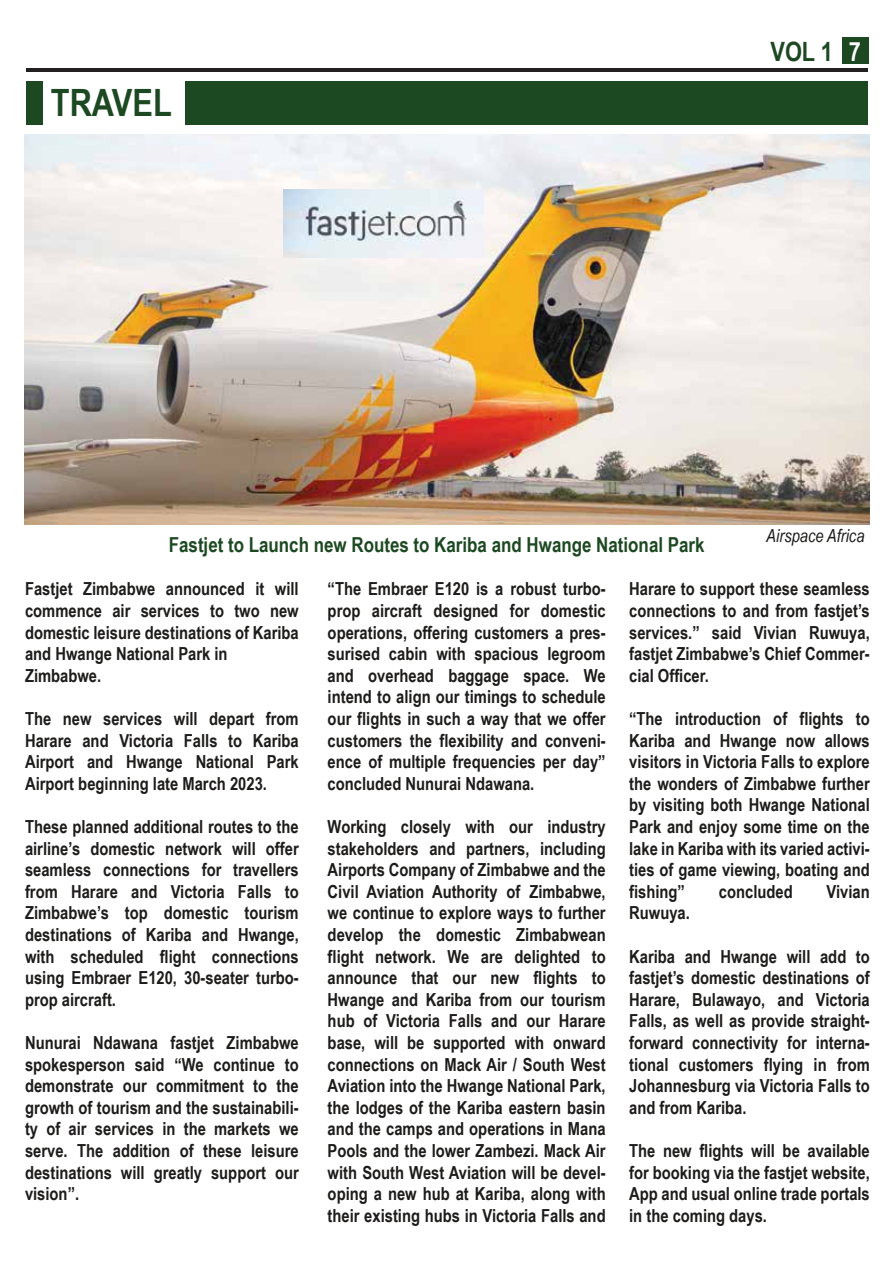
<style>
.page{position:relative;width:893px;height:1263px;background:#fff}
.page>*{position:absolute;margin:0;border:0;box-sizing:border-box;transform-origin:0 0}
.t1{font:700 37.65px "Arial Narrow";color:#1d4922}
.t2{font:700 26.55px "Arial Narrow";color:#1d4922}
.t3{font:700 26.55px "Arial Narrow";color:#fff}
.t4{font:700 20.7px "Arial Narrow";color:#1d4922}
.t5{font:700 18px/21.6px "Arial Narrow";color:#1d1c1b;text-align:justify}
.t6{font:italic 18px "Arial Narrow";color:#1d1c1b}
</style>
<div class="page">
<hr style="left:26px;top:68px;width:842px;height:4px;background:#221f20">
<div style="left:186px;top:82px;width:682px;height:43px;background:#1d4922"></div>
<div style="left:26px;top:82px;width:17px;height:43px;background:#1d4922"></div>
<div style="left:842px;top:37px;width:26px;height:26px;background:#1d4922"></div>
<img style="left:25px;top:135px;width:844px;height:389px">
<img style="left:283px;top:189px;width:200px;height:68px">
<h1 class="t1" style="left:51px;top:74px;width:123px">TRAVEL</h1>
<h2 class="t2" style="left:770px;top:32px;width:64px">VOL 1</h2>
<h2 class="t3" style="left:849px;top:31px;width:14px">7</h2>
<p class="t4" style="left:169px;top:529px;width:537px">Fastjet to Launch new Routes to Kariba and Hwange National Park</p>
<p class="t6" style="left:766px;top:523px;width:100px">Airspace Africa</p>
<p class="t5" style="left:25px;top:577px;width:275px;text-align:left">Fastjet Zimbabwe announced it will commence air services to two new domestic leisure destinations of Kariba and Hwange National Park in<br>Zimbabwe.</p>
<p class="t5" style="left:25px;top:707px;width:275px">The new services will depart from Harare and Victoria Falls to Kariba Airport and Hwange National Park Airport beginning late March 2023.</p>
<p class="t5" style="left:25px;top:815px;width:275px">These planned additional routes to the airline’s domestic network will offer seamless connections for travellers from Harare and Victoria Falls to Zimbabwe’s top domestic tourism destinations of Kariba and Hwange, with scheduled flight connections using Embraer E120, 30-seater turbo&shy;prop aircraft.</p>
<p class="t5" style="left:25px;top:1031px;width:275px">Nunurai Ndawana fastjet Zimbabwe spokesperson said “We continue to demonstrate our commitment to the growth of tourism and the sustainabili&shy;ty of air services in the markets we serve. The addition of these leisure destinations will greatly support our vision”.</p>
<p class="t5" style="left:328px;top:577px;width:280px">“The Embraer E120 is a robust turbo&shy;prop aircraft designed for domestic operations, offering customers a pres&shy;surised cabin with spacious legroom and overhead baggage space. We intend to align our timings to schedule our flights in such a way that we offer customers the flexibility and conveni&shy;ence of multiple frequencies per day” concluded Nunurai Ndawana.</p>
<p class="t5" style="left:328px;top:815px;width:280px">Working closely with our industry stakeholders and partners, including Airports Company of Zimbabwe and the Civil Aviation Authority of Zimbabwe, we continue to explore ways to further develop the domestic Zimbabwean flight network. We are delighted to announce that our new flights to Hwange and Kariba from our tourism hub of Victoria Falls and our Harare base, will be supported with onward connections on Mack Air / South West Aviation into the Hwange National Park, the lodges of the Kariba eastern basin and the camps and operations in Mana Pools and the lower Zambezi. Mack Air with South West Aviation will be devel&shy;oping a new hub at Kariba, along with their existing hubs in Victoria Falls and</p>
<p class="t5" style="left:629px;top:577px;width:242px">Harare to support these seamless connections to and from fastjet’s services.” said Vivian Ruwuya, fastjet Zimbabwe’s Chief Commer&shy;cial Officer.</p>
<p class="t5" style="left:629px;top:707px;width:242px">“The introduction of flights to Kariba and Hwange now allows visitors in Victoria Falls to explore the wonders of Zimbabwe further by visiting both Hwange National Park and enjoy some time on the lake in Kariba with its varied activi&shy;ties of game viewing, boating and fishing”</p>
<p class="t5" style="left:719px;top:880px;width:75px">concluded</p>
<p class="t5" style="left:827px;top:880px;width:45px">Vivian</p>
<p class="t5" style="left:629px;top:901px;width:62px">Ruwuya.</p>
<p class="t5" style="left:629px;top:944px;width:242px">Kariba and Hwange will add to fastjet’s domestic destinations of Harare, Bulawayo, and Victoria Falls, as well as provide straight&shy;forward connectivity for interna&shy;tional customers flying in from Johannesburg via Victoria Falls to and from Kariba.</p>
<p class="t5" style="left:629px;top:1139px;width:242px">The new flights will be available for booking via the fastjet website, App and usual online trade portals in the coming days.</p>
</div>
